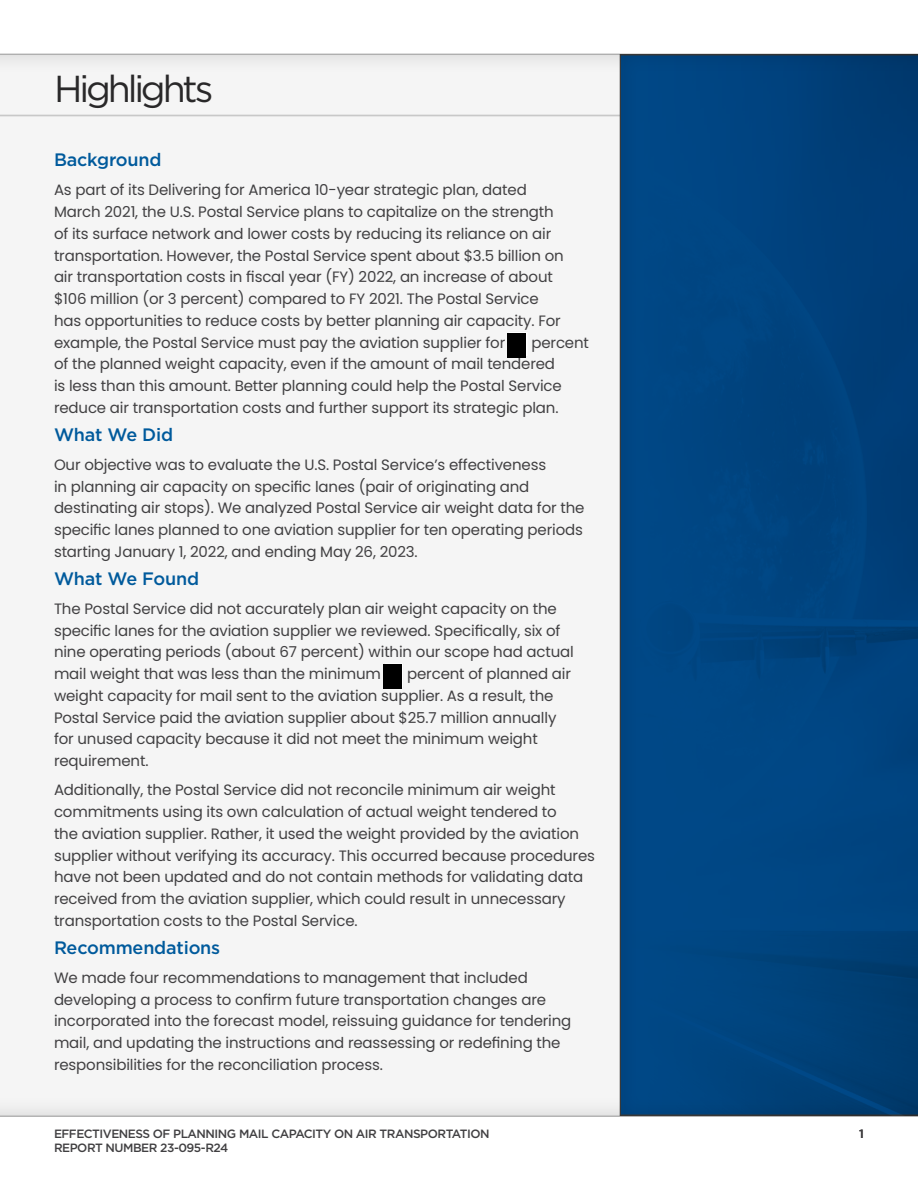
<style>
.page{position:relative;width:918px;height:1188px;background:#fff}
.page>*{position:absolute;margin:0;border:0;box-sizing:border-box;transform-origin:0 0}
.t1{font:37.5px "Gotham";letter-spacing:-.08em;color:#292829}
.t2{font:500 18px "Gotham";letter-spacing:-.01em;color:#005a9c}
.t3{font:15px/21.8px "Poppins";letter-spacing:-.01em;color:#414042}
.t4{font:500 12px "Gotham";letter-spacing:-.04em;color:#414042}
</style>
<div class="page">
<div style="left:0;top:0;width:918px;height:75px;background:#eee"></div>
<div style="left:0;top:0;width:918px;height:54px;background:#fff"></div>
<svg style="left:0;top:1098px;width:606px;height:18px;fill:#eee"></svg>
<svg style="left:0;top:1116px;width:606px;height:1px"></svg>
<div style="left:0;top:106px;width:918px;height:19px;background:#000;opacity:.2"></div>
<hr style="left:0;top:115px;width:915px;height:1px;background:#3e3e3e">
<hr style="left:0;top:116px;width:915px;height:1px;background:#3e3e3e">
<div style="left:606px;top:44px;width:312px;height:1074px;background:#000;opacity:.15"></div>
<img style="left:620px;top:54px;width:298px;height:1062px">
<div style="left:508px;top:333px;width:18px;height:25px;background:#000"></div>
<div style="left:383px;top:665px;width:19px;height:24px;background:#000"></div>
<h1 class="t1" style="left:54px;top:68px;width:161px">Highlights</h1>
<p class="t2" style="left:54px;top:150px;width:109px">Background</p>
<p class="t3" style="left:54px;top:179px;width:511px">As part of its Delivering for America 10-year strategic plan, dated March 2021, the U.S. Postal Service plans to capitalize on the strength of its surface network and lower costs by reducing its reliance on air transportation. However, the Postal Service spent about $3.5 billion on air transportation costs in fiscal year (FY) 2022, an increase of about $106 million (or 3 percent) compared to FY 2021. The Postal Service has opportunities to reduce costs by better planning air capacity. For example, the Postal Service must pay the aviation supplier for</p>
<p class="t3" style="left:54px;top:332px;width:537px;text-indent:477px">percent of the planned weight capacity, even if the amount of mail tendered<br>is less than this amount. Better planning could help the Postal Service reduce air transportation costs and further support its strategic plan.</p>
<p class="t2" style="left:54px;top:424px;width:121px">What We Did</p>
<p class="t3" style="left:54px;top:454px;width:532px">Our objective was to evaluate the U.S. Postal Service’s effectiveness<br>in planning air capacity on specific lanes (pair of originating and destinating air stops). We analyzed Postal Service air weight data for the specific lanes planned to one aviation supplier for ten operating periods starting January 1, 2022, and ending May 26, 2023.</p>
<p class="t2" style="left:54px;top:568px;width:147px">What We Found</p>
<p class="t3" style="left:54px;top:598px;width:521px">The Postal Service did not accurately plan air weight capacity on the specific lanes for the aviation supplier we reviewed. Specifically, six of nine operating periods (about 67 percent) within our scope had actual mail weight that was less than the minimum</p>
<p class="t3" style="left:54px;top:663px;width:519px;text-indent:353px">percent of planned air weight capacity for mail sent to the aviation supplier. As a result, the Postal Service paid the aviation supplier about $25.7 million annually for unused capacity because it did not meet the minimum weight requirement.</p>
<p class="t3" style="left:54px;top:779px;width:543px">Additionally, the Postal Service did not reconcile minimum air weight commitments using its own calculation of actual weight tendered to<br>the aviation supplier. Rather, it used the weight provided by the aviation supplier without verifying its accuracy. This occurred because procedures have not been updated and do not contain methods for validating data received from the aviation supplier, which could result in unnecessary transportation costs to the Postal Service.</p>
<p class="t2" style="left:54px;top:937px;width:168px">Recommendations</p>
<p class="t3" style="left:54px;top:967px;width:519px">We made four recommendations to management that included developing a process to confirm future transportation changes are incorporated into the forecast model, reissuing guidance for tendering mail, and updating the instructions and reassessing or redefining the responsibilities for the reconciliation process.</p>
<p class="t4" style="left:54px;top:1127px;width:437px">EFFECTIVENESS OF PLANNING MAIL CAPACITY ON AIR TRANSPORTATION</p>
<p class="t4" style="left:859px;top:1127px;width:6px">1</p>
<p class="t4" style="left:54px;top:1141px;width:176px">REPORT NUMBER 23-095-R24</p>
</div>
